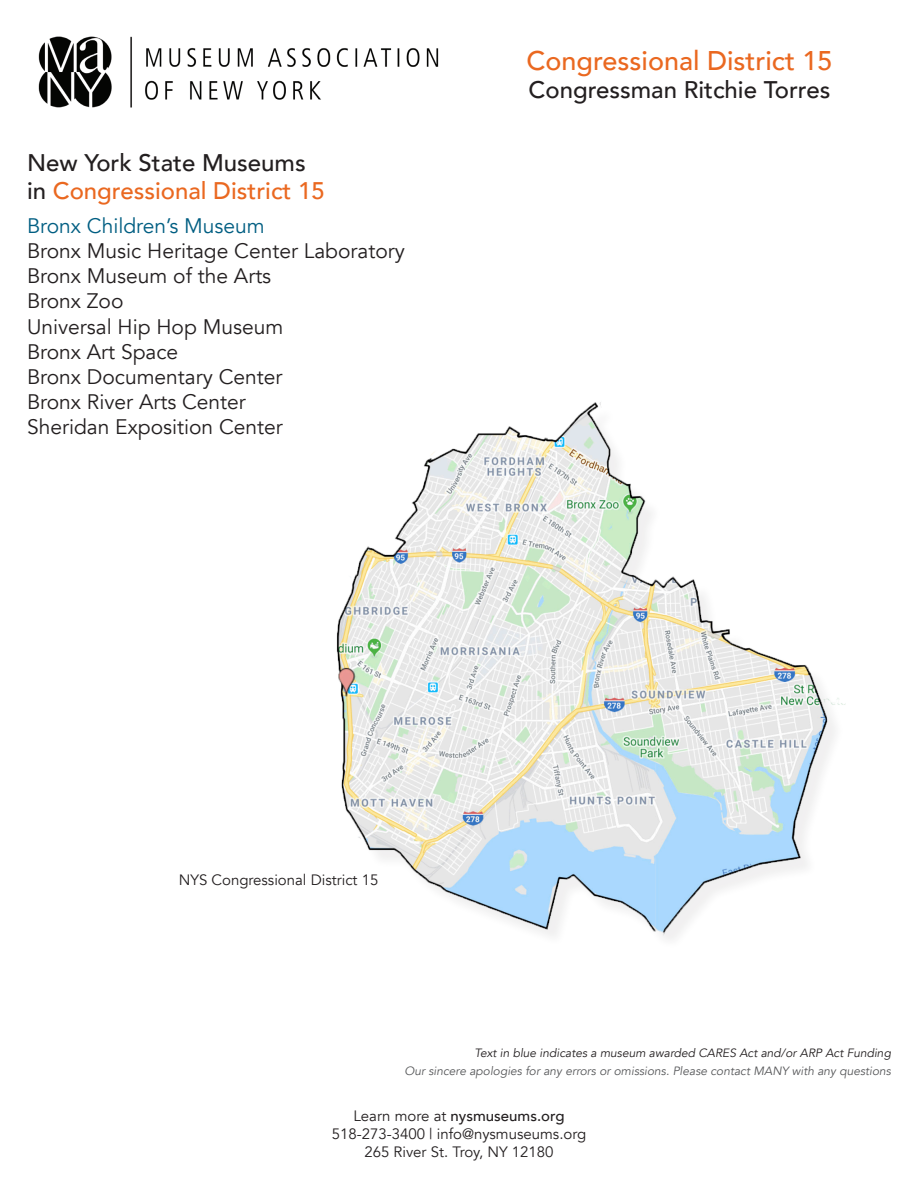
<style>
.page{position:relative;width:918px;height:1188px;background:#fff}
.page>*{position:absolute;margin:0;border:0;box-sizing:border-box;transform-origin:0 0}
.t1{font:500 27px "Avenir";color:#ea6820}
.t2{font:500 24px "Avenir";color:#231f20}
.t3{font:500 24px "Avenir";color:#ea6820}
.t4{font:21px "Avenir";color:#231f20}
.t5{font:21px "Avenir";color:#005e82}
.t6{font:15px "Avenir";color:#231f20}
.t7{font:500 15px "Avenir";color:#231f20}
.t8{font:italic 12px "Avenir";color:#57585a}
.t9{font:italic 12px "Avenir";color:#231f20}
.s1{color:#231f20}
.s2{font-weight:400}
</style>
<div class="page">
<img style="left:38px;top:36px;width:401px;height:72px">
<img style="left:336px;top:402px;width:510px;height:538px">
<p class="t2" style="left:27px;top:142px;width:280px">New York State Museums</p>
<p class="t3" style="left:27px;top:170px;width:299px"><span class="s1">in</span> Congressional District 15</p>
<p class="t5" style="left:27px;top:213px;width:239px">Bronx Children’s Museum</p>
<p class="t4" style="left:27px;top:238px;width:379px">Bronx Music Heritage Center Laboratory</p>
<p class="t4" style="left:27px;top:263px;width:246px">Bronx Museum of the Arts</p>
<p class="t4" style="left:27px;top:289px;width:98px">Bronx Zoo</p>
<p class="t4" style="left:27px;top:314px;width:258px">Universal Hip Hop Museum</p>
<p class="t4" style="left:27px;top:339px;width:153px">Bronx Art Space</p>
<p class="t4" style="left:27px;top:364px;width:257px">Bronx Documentary Center</p>
<p class="t4" style="left:27px;top:389px;width:220px">Bronx River Arts Center</p>
<p class="t4" style="left:27px;top:415px;width:257px">Sheridan Exposition Center</p>
<p class="t1" style="left:526px;top:37px;width:308px">Congressional District 15</p>
<p class="t2" style="left:529px;top:69px;width:303px">Congressman Ritchie Torres</p>
<p class="t6" style="left:179px;top:871px;width:201px">NYS Congressional District 15</p>
<p class="t9" style="left:474px;top:1046px;width:418px">Text in blue indicates a museum awarded CARES Act and/or ARP Act Funding</p>
<p class="t8" style="left:405px;top:1063px;width:488px">Our sincere apologies for any errors or omissions. Please contact MANY with any questions</p>
<p class="t7" style="left:353px;top:1103px;width:213px"><span class="s2">Learn more at</span> nysmuseums.org</p>
<p class="t6" style="left:332px;top:1125px;width:256px">518-273-3400 | info@nysmuseums.org</p>
<p class="t6" style="left:364px;top:1143px;width:191px">265 River St. Troy, NY 12180</p>
</div>
